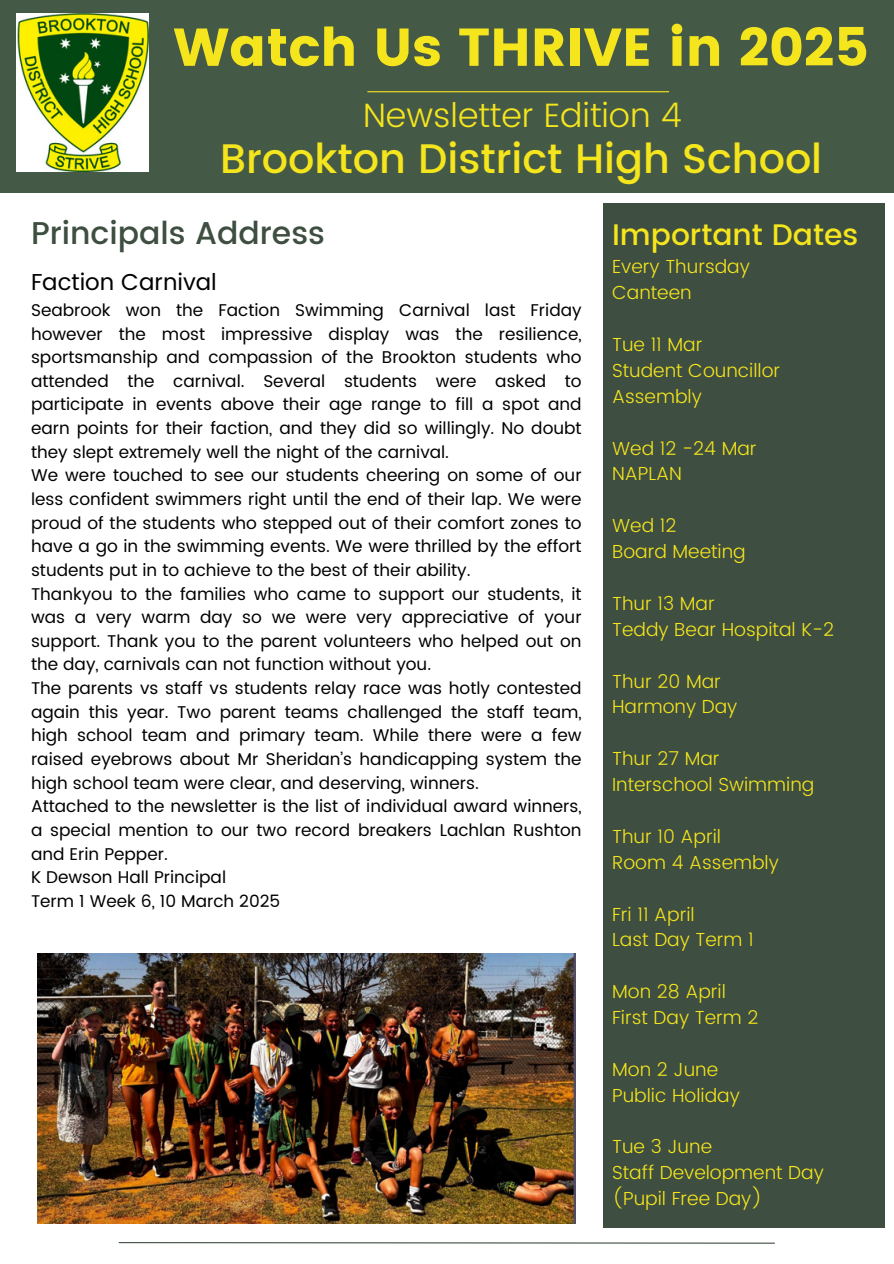
<style>
.page{position:relative;width:894px;height:1264px;background:#fff}
.page>*{position:absolute;margin:0;border:0;box-sizing:border-box;transform-origin:0 0}
.t1{font:53.25px "Poppins";color:#f4e51d}
.t2{font:500 41.25px "Poppins";color:#f4e51d}
.t3{font:300 33.75px "Poppins";color:#f4e51d}
.t4{font:500 31.5px "Poppins";color:#3e4e40}
.t5{font:500 29.7px "Poppins";color:#f4e51d}
.t6{font:22.95px "Poppins";color:#000}
.t7{font:300 18.9px/25.8px "Poppins";color:#f4e51d}
.t8{font:16.95px/23.7px "Poppins";color:#000;text-align:justify}
</style>
<div class="page">
<div style="left:0;top:0;width:893px;height:193px;background:#455947"></div>
<div style="left:603px;top:204px;width:281px;height:1023px;background:#3e4e40"></div>
<hr style="left:367px;top:91px;width:301px;height:1px;background:#f4e51d">
<img style="left:16px;top:13px;width:132px;height:158px">
<svg style="left:118px;top:1242px;width:657px;height:2px"></svg>
<img style="left:37px;top:953px;width:538px;height:270px">
<h3 class="t1" style="left:173px;top:16px;width:696px">Watch Us THRIVE in 2025</h3>
<p class="t3" style="left:363px;top:96px;width:320px">Newsletter Edition 4</p>
<p class="t2" style="left:220px;top:135px;width:603px">Brookton District High School</p>
<p class="t4" style="left:31px;top:214px;width:295px">Principals Address</p>
<p class="t5" style="left:612px;top:218px;width:248px">Important Dates</p>
<p class="t6" style="left:31px;top:268px;width:187px">Faction Carnival</p>
<p class="t8" style="left:31px;top:298px;width:552px">Seabrook won the Faction Swimming Carnival last Friday however the most impressive display was the resilience, sportsmanship and compassion of the Brookton students who attended the carnival. Several students were asked to participate in events above their age range to fill a spot and earn points for their faction, and they did so willingly. No doubt they slept extremely well the night of the carnival.</p>
<h1 class="t8" style="left:31px;top:463px;width:552px">We were touched to see our students cheering on some of our less confident swimmers right until the end of their lap. We were proud of the students who stepped out of their comfort zones to have a go in the swimming events. We were thrilled by the effort students put in to achieve to the best of their ability.</h1>
<p class="t8" style="left:31px;top:582px;width:552px">Thankyou to the families who came to support our students, it was a very warm day so we were very appreciative of your support. Thank you to the parent volunteers who helped out on the day, carnivals can not function without you.</p>
<h4 class="t8" style="left:31px;top:676px;width:552px">The parents vs staff vs students relay race was hotly contested again this year. Two parent teams challenged the staff team, high school team and primary team. While there were a few raised eyebrows about Mr Sheridan’s handicapping system the high school team were clear, and deserving, winners.</h4>
<h2 class="t8" style="left:31px;top:794px;width:552px">Attached to the newsletter is the list of individual award winners, a special mention to our two record breakers Lachlan Rushton and Erin Pepper.</h2>
<p class="t8" style="left:31px;top:865px;width:196px">K Dewson Hall Principal</p>
<h5 class="t8" style="left:31px;top:889px;width:251px">Term 1 Week 6, 10 March 2025</h5>
<p class="t7" style="left:612px;top:254px;width:139px">Every Thursday</p>
<p class="t7" style="left:612px;top:280px;width:81px">Canteen</p>
<p class="t7" style="left:612px;top:331px;width:92px">Tue 11 Mar</p>
<p class="t7" style="left:612px;top:357px;width:169px">Student Councillor<br>Assembly</p>
<p class="t7" style="left:612px;top:435px;width:146px">Wed 12 -24 Mar</p>
<p class="t7" style="left:612px;top:461px;width:71px">NAPLAN</p>
<p class="t7" style="left:612px;top:513px;width:66px">Wed 12</p>
<p class="t7" style="left:612px;top:538px;width:135px">Board Meeting</p>
<p class="t7" style="left:612px;top:590px;width:104px">Thur 13 Mar</p>
<p class="t7" style="left:612px;top:616px;width:223px">Teddy Bear Hospital K-2</p>
<p class="t7" style="left:612px;top:668px;width:110px">Thur 20 Mar</p>
<p class="t7" style="left:612px;top:694px;width:127px">Harmony Day</p>
<p class="t7" style="left:612px;top:745px;width:109px">Thur 27 Mar</p>
<p class="t7" style="left:612px;top:771px;width:204px">Interschool Swimming</p>
<p class="t7" style="left:612px;top:823px;width:110px">Thur 10 April</p>
<p class="t7" style="left:612px;top:849px;width:168px">Room 4 Assembly</p>
<p class="t7" style="left:612px;top:901px;width:84px">Fri 11 April</p>
<p class="t7" style="left:612px;top:927px;width:143px">Last Day Term 1</p>
<p class="t7" style="left:612px;top:978px;width:115px">Mon 28 April</p>
<p class="t7" style="left:612px;top:1004px;width:148px">First Day Term 2</p>
<p class="t7" style="left:612px;top:1056px;width:107px">Mon 2 June</p>
<p class="t7" style="left:612px;top:1082px;width:129px">Public Holiday</p>
<p class="t7" style="left:612px;top:1134px;width:101px">Tue 3 June</p>
<p class="t7" style="left:612px;top:1159px;width:213px">Staff Development Day</p>
<p class="t7" style="left:612px;top:1185px;width:152px">(Pupil Free Day)</p>
</div>
